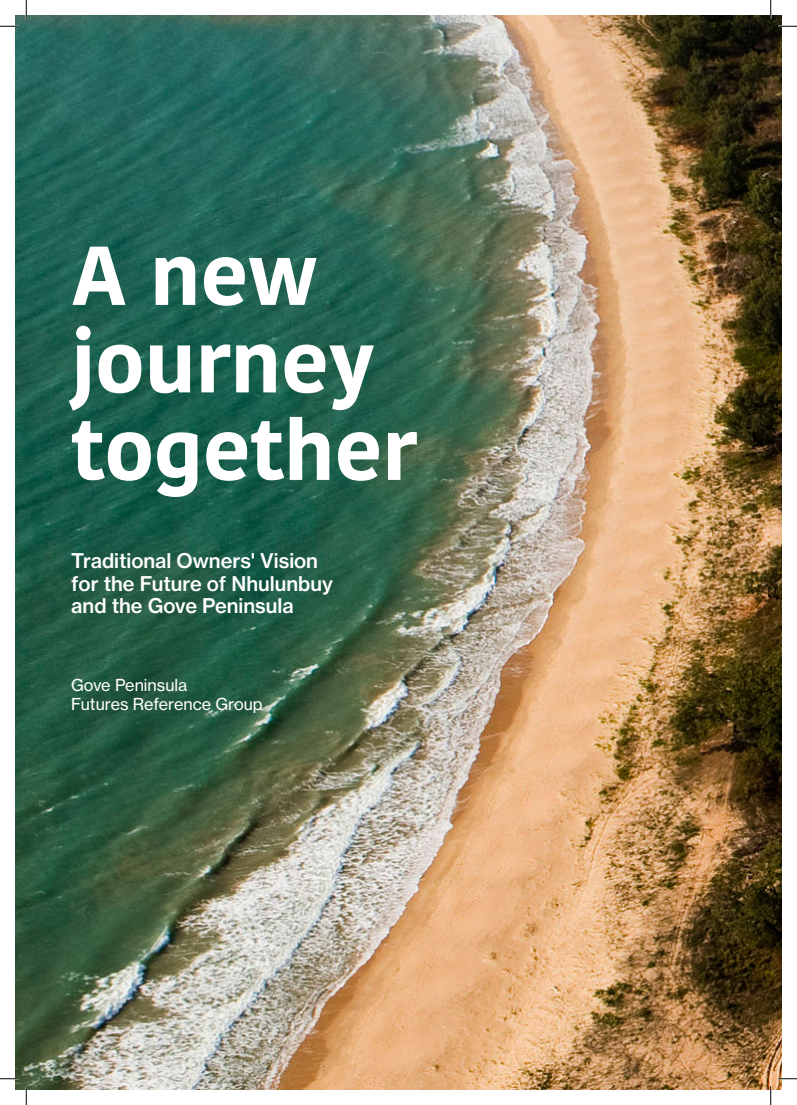
<style>
.page{position:relative;width:797px;height:1105px;background:#fff}
.page>*{position:absolute;margin:0;border:0;box-sizing:border-box;transform-origin:0 0}
.Heading___Koh_38pt{font:700 83.12px/87.5px "Kohinoor Devanagari";color:#fff}
.Heading_Bold{font:20px/22.5px "N Haas Grotesk TX Pro 65 Md";color:#fff}
.Body___Neue_13pt{font:16.25px/18.8px "N Haas Grotesk TX Pro 55 Rg";color:#fff}
</style>
<div class="page">
<img style="left:16px;top:16px;width:765px;height:1073px">
<svg style="left:0;top:25px;width:19px;height:2px"></svg>
<svg style="left:778px;top:25px;width:19px;height:2px"></svg>
<svg style="left:0;top:1078px;width:19px;height:1px"></svg>
<svg style="left:778px;top:1078px;width:19px;height:1px"></svg>
<svg style="left:25px;top:0;width:2px;height:19px"></svg>
<svg style="left:25px;top:1086px;width:2px;height:19px"></svg>
<svg style="left:770px;top:0;width:1px;height:19px"></svg>
<svg style="left:770px;top:1086px;width:1px;height:19px"></svg>
<p class="Heading___Koh_38pt" style="left:71px;top:230px;width:347px">A new journey together</p>
<p class="Heading_Bold" style="left:71px;top:549px;width:263px">Traditional Owners' Vision for the Future of Nhulunbuy and the Gove Peninsula</p>
<p class="Body___Neue_13pt" style="left:71px;top:676px;width:193px">Gove Peninsula<br>Futures Reference Group</p>
</div>
